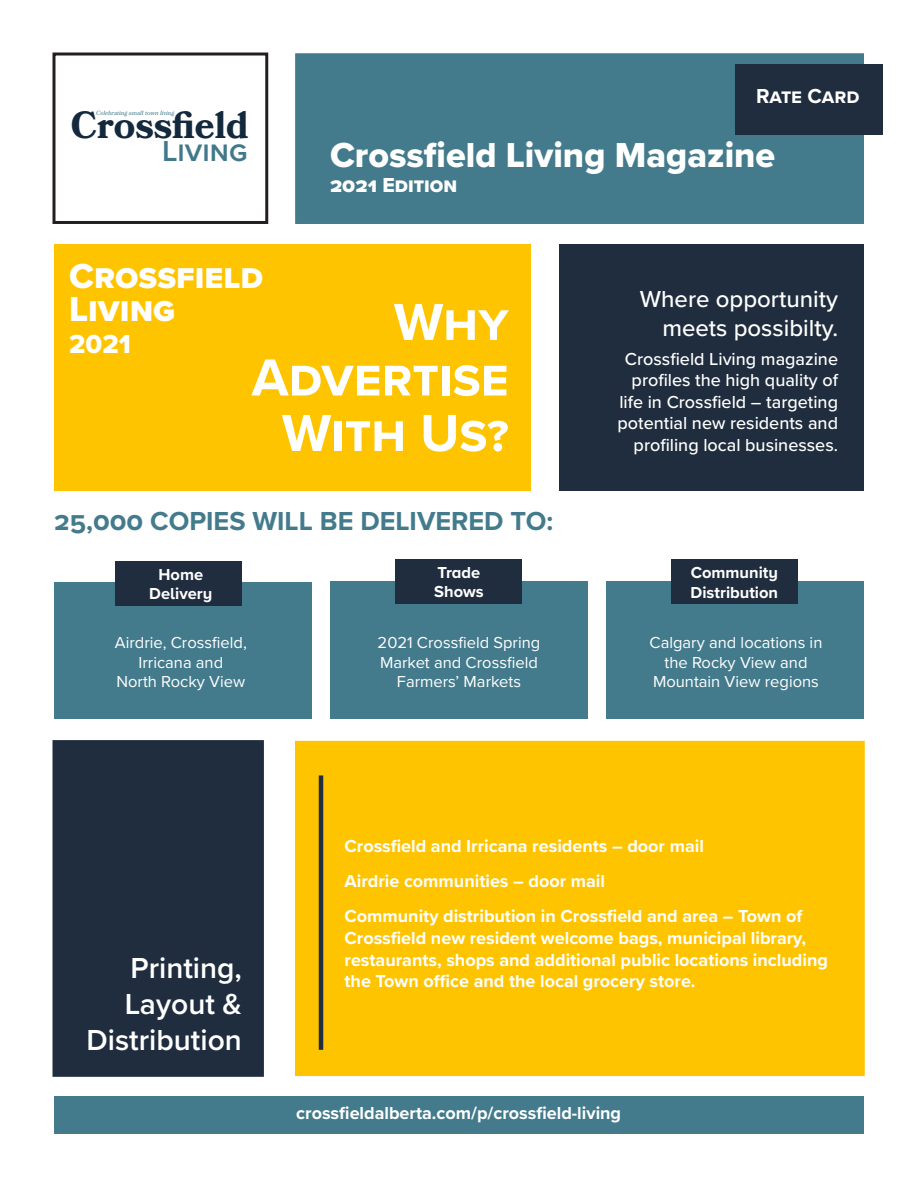
<style>
.page{position:relative;width:918px;height:1188px;background:#fff}
.page>*{position:absolute;margin:0;border:0;box-sizing:border-box;transform-origin:0 0}
.t1{font:700 54px "Proxima Nova S";color:#fff}
.t2{font:700 37.8px "Bookmania";color:#13293d}
.t3{font:36px "Proxima Nova Extrabld";color:#fff}
.t4{font:36px/33px "Proxima Nova S Extrabld";color:#fff}
.t5{font:600 30px "Proxima Nova";color:#fff}
.t6{font:600 30px "Proxima Nova S";color:#41798a}
.t7{font:700 27px "Proxima Nova S";color:#437b8d}
.t8{font:27px "Proxima Nova Extrabld";color:#fff}
.t9{font:500 24px/28.8px "Proxima Nova";color:#fff;text-align:right}
.t10{font:21px "Proxima Nova S Extrabld";color:#fff}
.t11{font:700 21px "Proxima Nova S";color:#fff}
.t12{font:700 18px/21.6px "Proxima Nova";color:#fff}
.t13{font:500 18px/21.6px "Proxima Nova";color:#fff;text-align:right}
.t14{font:16.5px/19.8px "Proxima Nova";color:#fff;text-align:center}
.t15{font:700 16.5px "Proxima Nova A";color:#fff}
.t16{font:italic 6.15px "Bookmania";color:#41798a}
</style>
<div class="page">
<div style="left:52px;top:52px;width:216px;height:172px;border:3px solid #231f20"></div>
<div style="left:295px;top:53px;width:569px;height:171px;background:#437b8d;border:2px solid #437b8d"></div>
<div style="left:735px;top:65px;width:148px;height:70px;background:#202d3e"></div>
<div style="left:54px;top:244px;width:476px;height:246px;background:#ffc400"></div>
<div style="left:559px;top:244px;width:305px;height:246px;background:#202d3e"></div>
<div style="left:54px;top:583px;width:258px;height:136px;background:#437b8d"></div>
<div style="left:330px;top:581px;width:258px;height:138px;background:#437b8d"></div>
<div style="left:606px;top:581px;width:258px;height:138px;background:#437b8d"></div>
<div style="left:116px;top:561px;width:126px;height:45px;background:#202d3e"></div>
<div style="left:396px;top:559px;width:126px;height:45px;background:#202d3e"></div>
<div style="left:672px;top:559px;width:126px;height:45px;background:#202d3e"></div>
<div style="left:52px;top:740px;width:212px;height:337px;background:#202d3e;border:3px solid #202d3e"></div>
<div style="left:295px;top:741px;width:570px;height:335px;background:#ffc400"></div>
<div style="left:54px;top:1096px;width:810px;height:38px;background:#437b8d"></div>
<hr style="left:319px;top:775px;width:4px;height:275px;background:#202d3e">
<p class="t2" style="left:71px;top:102px;width:179px">Crossfield</p>
<p class="t6" style="left:162px;top:128px;width:87px">Living</p>
<p class="t16" style="left:96px;top:109px;width:80px">Celebrating small town living</p>
<p class="t11" style="left:756px;top:80px;width:105px">Rate Card</p>
<p class="t3" style="left:330px;top:128px;width:447px">Crossfield Living Magazine</p>
<p class="t10" style="left:330px;top:169px;width:129px">2021 Edition</p>
<p class="t4" style="left:69px;top:259px;width:196px">Crossfield<br>Living</p>
<p class="t8" style="left:69px;top:324px;width:63px">2021</p>
<p class="t1" style="left:394px;top:282px;width:116px">Why</p>
<p class="t1" style="left:252px;top:337px;width:259px">Advertise</p>
<p class="t1" style="left:282px;top:393px;width:228px">With Us?</p>
<p class="t7" style="left:54px;top:501px;width:501px">25,000 COPIES WILL BE DELIVERED TO:</p>
<p class="t15" style="left:159px;top:562px;width:46px">Home</p>
<p class="t15" style="left:149px;top:582px;width:65px">Delivery</p>
<p class="t15" style="left:438px;top:560px;width:44px">Trade</p>
<p class="t15" style="left:434px;top:580px;width:51px">Shows</p>
<p class="t9" style="left:640px;top:284px;width:200px">Where opportunity meets possibilty.</p>
<p class="t13" style="left:618px;top:347px;width:222px">Crossfield Living magazine profiles the high quality of life in Crossfield – targeting potential new residents and profiling local businesses.</p>
<p class="t15" style="left:691px;top:560px;width:89px">Community</p>
<p class="t15" style="left:691px;top:580px;width:89px">Distribution</p>
<p class="t14" style="left:115px;top:632px;width:133px">Airdrie, Crossfield,<br>Irricana and</p>
<p class="t14" style="left:117px;top:671px;width:130px">North Rocky View</p>
<p class="t14" style="left:378px;top:632px;width:164px">2021 Crossfield Spring<br>Market and Crossfield<br>Farmers’ Markets</p>
<p class="t14" style="left:650px;top:632px;width:174px">Calgary and locations in the Rocky View and</p>
<p class="t14" style="left:653px;top:671px;width:167px">Mountain View regions</p>
<p class="t5" style="left:130px;top:945px;width:113px">Printing,</p>
<p class="t5" style="left:125px;top:981px;width:119px">Layout &amp;</p>
<p class="t5" style="left:87px;top:1017px;width:157px">Distribution</p>
<p class="t12" style="left:345px;top:835px;width:361px">Crossfield and Irricana residents – door mail</p>
<p class="t12" style="left:345px;top:870px;width:262px">Airdrie communities – door mail</p>
<p class="t12" style="left:345px;top:905px;width:485px">Community distribution in Crossfield and area – Town of Crossfield new resident welcome bags, municipal library, restaurants, shops and additional public locations including the Town office and the local grocery store.</p>
<p class="t12" style="left:296px;top:1102px;width:326px">crossfieldalberta.com/p/crossfield-living</p>
</div>
